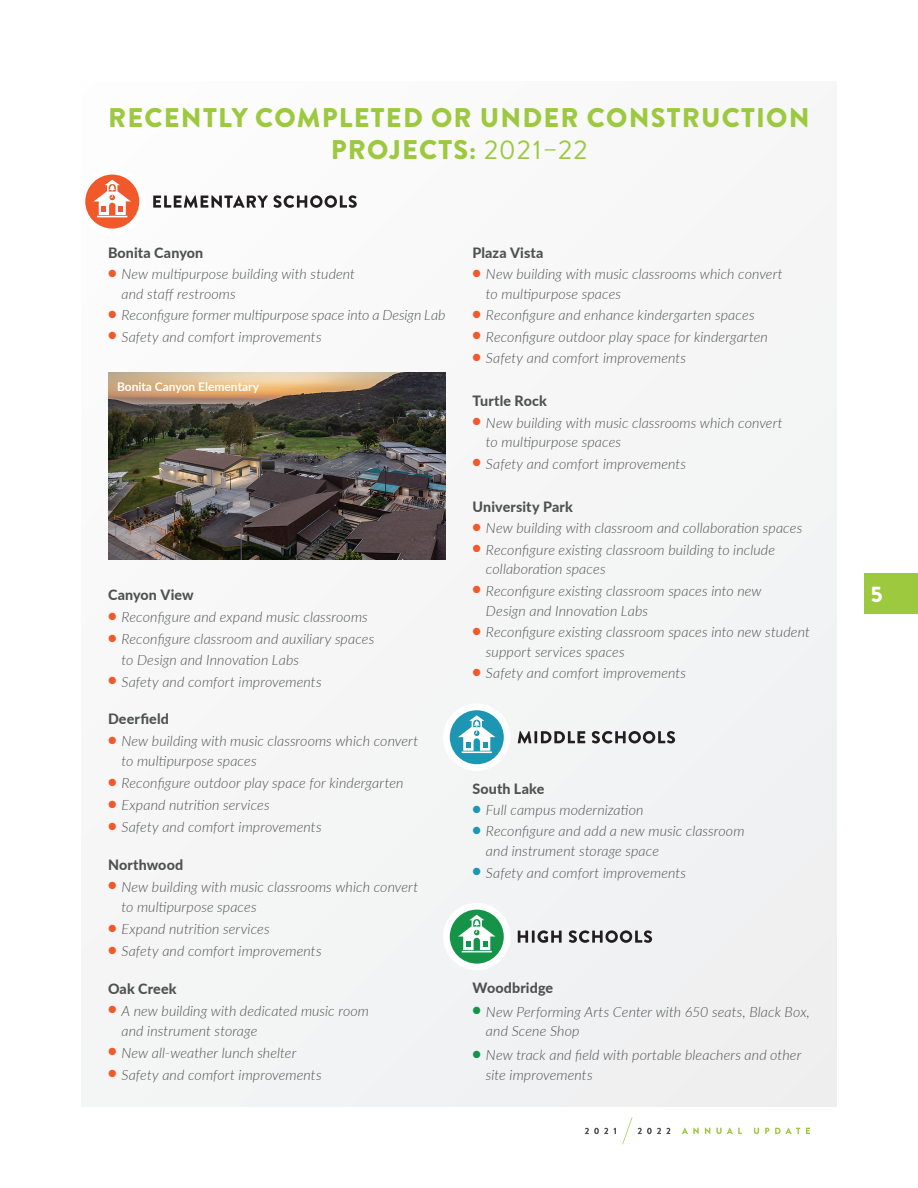
<style>
.page{position:relative;width:918px;height:1188px;background:#fff}
.page>*{position:absolute;margin:0;border:0;box-sizing:border-box;transform-origin:0 0}
.t1{font:900 27px/32.4px "Brandon Grotesque";letter-spacing:.045em;color:#9cc93e;text-align:center}
.t2{font:900 22.5px "Brandon Grotesque";color:#fff}
.t3{font:italic 300 14.25px/19.8px "Lato";letter-spacing:.01em;color:#4f5151}
.t4{font:800 14.25px "Lato";letter-spacing:.01em;color:#4f5151}
.t5{font:700 12px "Lato";color:#fff}
.s1{font-weight:400}
.s2{font-weight:900;font-style:normal;color:#f1592a}
.s3{font-weight:900;font-style:normal;color:#1c96b3}
.s4{font-weight:900;font-style:normal;color:#159449}
</style>
<div class="page">
<div style="left:81px;top:81px;width:756px;height:1026px;background:#f5f5f6"></div>
<div style="left:864px;top:574px;width:54px;height:40px;background:#9cc93e"></div>
<svg style="left:682px;top:1128px;width:128px;height:6px"></svg>
<svg style="left:622px;top:1117px;width:10px;height:27px"></svg>
<svg style="left:638px;top:1128px;width:32px;height:6px"></svg>
<svg style="left:585px;top:1128px;width:31px;height:6px"></svg>
<img style="left:108px;top:372px;width:338px;height:187px">
<div style="left:443px;top:704px;width:68px;height:67px;background:#fff;border-radius:50%"></div>
<svg style="left:450px;top:710px;width:54px;height:54px"></svg>
<svg style="left:518px;top:731px;width:157px;height:12px"></svg>
<div style="left:79px;top:168px;width:67px;height:67px;background:#fff;border-radius:50%"></div>
<svg style="left:85px;top:175px;width:54px;height:54px"></svg>
<svg style="left:153px;top:195px;width:204px;height:13px"></svg>
<div style="left:443px;top:903px;width:68px;height:67px;background:#fff;border-radius:50%"></div>
<svg style="left:450px;top:910px;width:54px;height:54px"></svg>
<svg style="left:518px;top:930px;width:134px;height:13px"></svg>
<h1 class="t1" style="left:108px;top:102px;width:703px">RECENTLY COMPLETED OR UNDER CONSTRUCTION<br>PROJECTS: <span class="s1">2021–22</span></h1>
<p class="t4" style="left:108px;top:242px;width:97px">Bonita Canyon</p>
<p class="t3" style="left:121px;top:264px;width:235px;text-indent:-13px"><span class="s2">●</span> New multipurpose building with student and staff restrooms</p>
<p class="t3" style="left:108px;top:305px;width:339px"><span class="s2">●</span> Reconfigure former multipurpose space into a Design Lab</p>
<p class="t3" style="left:108px;top:326px;width:215px"><span class="s2">●</span> Safety and comfort improvements</p>
<p class="t5" style="left:117px;top:378px;width:144px">Bonita Canyon Elementary</p>
<p class="t4" style="left:108px;top:584px;width:87px">Canyon View</p>
<p class="t3" style="left:108px;top:607px;width:261px"><span class="s2">●</span> Reconfigure and expand music classrooms</p>
<p class="t3" style="left:121px;top:628px;width:254px;line-height:20.4px;text-indent:-13px"><span class="s2">●</span> Reconfigure classroom and auxiliary spaces to Design and Innovation Labs</p>
<p class="t3" style="left:108px;top:671px;width:215px"><span class="s2">●</span> Safety and comfort improvements</p>
<p class="t4" style="left:108px;top:708px;width:62px">Deerfield</p>
<p class="t3" style="left:121px;top:730px;width:298px;line-height:20.4px;text-indent:-13px"><span class="s2">●</span> New building with music classrooms which convert to multipurpose spaces</p>
<p class="t3" style="left:108px;top:773px;width:297px"><span class="s2">●</span> Reconfigure outdoor play space for kindergarten</p>
<p class="t3" style="left:108px;top:795px;width:163px"><span class="s2">●</span> Expand nutrition services</p>
<p class="t3" style="left:108px;top:817px;width:215px"><span class="s2">●</span> Safety and comfort improvements</p>
<p class="t4" style="left:108px;top:854px;width:77px">Northwood</p>
<p class="t3" style="left:121px;top:876px;width:298px;line-height:20.4px;text-indent:-13px"><span class="s2">●</span> New building with music classrooms which convert to multipurpose spaces</p>
<p class="t3" style="left:108px;top:919px;width:163px"><span class="s2">●</span> Expand nutrition services</p>
<p class="t3" style="left:108px;top:941px;width:215px"><span class="s2">●</span> Safety and comfort improvements</p>
<p class="t4" style="left:108px;top:978px;width:70px">Oak Creek</p>
<p class="t3" style="left:121px;top:1000px;width:249px;line-height:20.4px;text-indent:-13px"><span class="s2">●</span> A new building with dedicated music room and instrument storage</p>
<p class="t3" style="left:108px;top:1042px;width:190px"><span class="s2">●</span> New all-weather lunch shelter</p>
<p class="t3" style="left:108px;top:1064px;width:215px"><span class="s2">●</span> Safety and comfort improvements</p>
<p class="t4" style="left:472px;top:242px;width:73px">Plaza Vista</p>
<p class="t3" style="left:486px;top:264px;width:298px;text-indent:-13px"><span class="s2">●</span> New building with music classrooms which convert to multipurpose spaces</p>
<p class="t3" style="left:472px;top:305px;width:284px"><span class="s2">●</span> Reconfigure and enhance kindergarten spaces</p>
<p class="t3" style="left:472px;top:326px;width:297px"><span class="s2">●</span> Reconfigure outdoor play space for kindergarten</p>
<p class="t3" style="left:472px;top:348px;width:215px"><span class="s2">●</span> Safety and comfort improvements</p>
<p class="t4" style="left:472px;top:390px;width:76px">Turtle Rock</p>
<p class="t3" style="left:486px;top:412px;width:298px;text-indent:-13px"><span class="s2">●</span> New building with music classrooms which convert to multipurpose spaces</p>
<p class="t3" style="left:472px;top:453px;width:215px"><span class="s2">●</span> Safety and comfort improvements</p>
<p class="t4" style="left:472px;top:496px;width:102px">University Park</p>
<p class="t3" style="left:472px;top:518px;width:331px"><span class="s2">●</span> New building with classroom and collaboration spaces</p>
<p class="t3" style="left:486px;top:539px;width:291px;text-indent:-13px"><span class="s2">●</span> Reconfigure existing classroom building to include collaboration spaces</p>
<p class="t3" style="left:486px;top:580px;width:277px;text-indent:-13px"><span class="s2">●</span> Reconfigure existing classroom spaces into new<br>Design and Innovation Labs</p>
<p class="t3" style="left:486px;top:622px;width:325px;text-indent:-13px"><span class="s2">●</span> Reconfigure existing classroom spaces into new student support services spaces</p>
<p class="t3" style="left:472px;top:663px;width:215px"><span class="s2">●</span> Safety and comfort improvements</p>
<p class="t4" style="left:472px;top:778px;width:73px">South Lake</p>
<p class="t3" style="left:472px;top:799px;width:173px"><span class="s3">●</span> Full campus modernization</p>
<p class="t3" style="left:486px;top:821px;width:260px;text-indent:-13px"><span class="s3">●</span> Reconfigure and add a new music classroom and instrument storage space</p>
<p class="t3" style="left:472px;top:862px;width:215px"><span class="s3">●</span> Safety and comfort improvements</p>
<p class="t4" style="left:472px;top:977px;width:82px">Woodbridge</p>
<p class="t3" style="left:486px;top:1001px;width:325px;text-indent:-13px"><span class="s4">●</span> New Performing Arts Center with 650 seats, Black Box, and Scene Shop</p>
<p class="t3" style="left:486px;top:1045px;width:317px;text-indent:-13px"><span class="s4">●</span> New track and field with portable bleachers and other site improvements</p>
<h2 class="t2" style="left:871px;top:578px;width:13px">5</h2>
</div>
